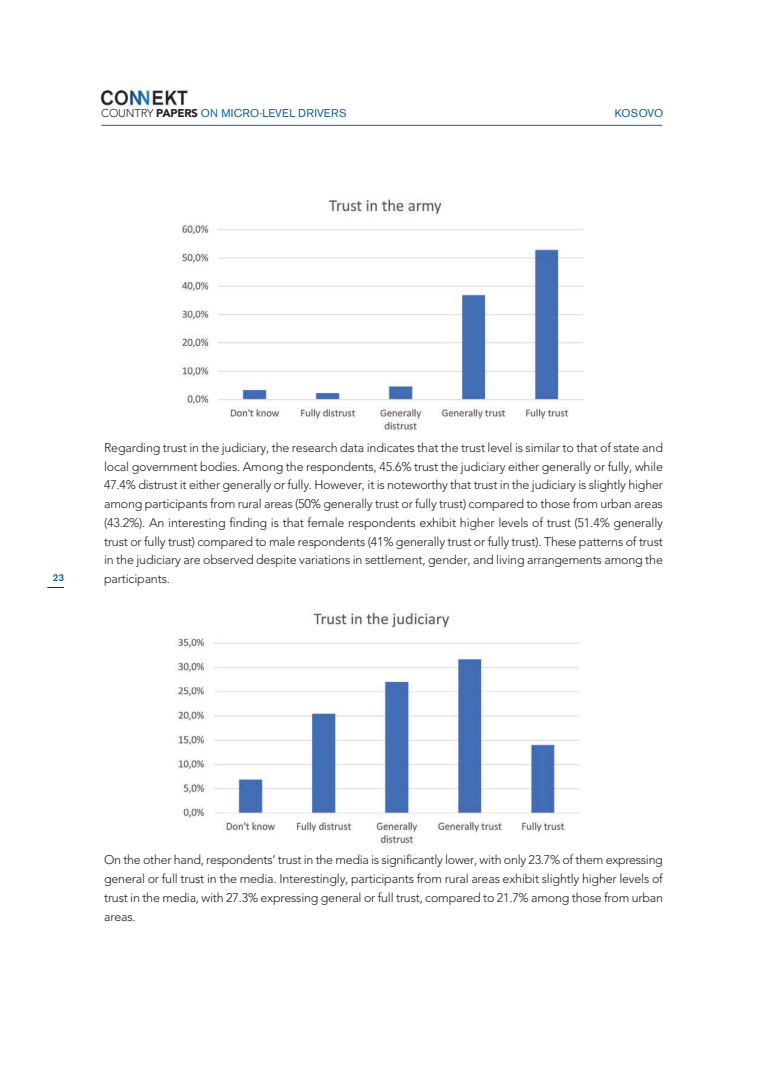
<style>
.page{position:relative;width:780px;height:1088px;background:#fff}
.page>*{position:absolute;margin:0;border:0;box-sizing:border-box;transform-origin:0 0}
.t1{font:300 12.5px/18.8px "Avenir LT Pro";letter-spacing:-.015em;color:#231f20;text-align:justify}
.t2{font:11.25px "Akzidenz Grotesk BE";letter-spacing:.02em;color:#185f95}
.t3{font:500 10px "Akzidenz Grotesk BE";color:#185f95}
.s1{font-family:"Avenir LT Pro";font-weight:300;color:#231f20}
.s2{font-family:"Avenir LT Pro";font-weight:900;color:#231f20}
</style>
<div class="page">
<img style="left:100px;top:87px;width:88px;height:20px">
<svg style="left:47px;top:587px;width:17px;height:1px"></svg>
<hr style="left:101px;top:125px;width:561px;height:1px;background:#185f95">
<img style="left:180px;top:199px;width:404px;height:232px">
<img style="left:176px;top:610px;width:404px;height:235px">
<p class="t2" style="left:101px;top:109px;width:247px"><span class="s1">COUNTRY</span> <span class="s2">PAPERS</span> ON MICRO-LEVEL DRIVERS</p>
<p class="t2" style="left:614px;top:109px;width:50px">KOSOVO</p>
<p class="t3" style="left:53px;top:574px;width:13px">23</p>
<p class="t1" style="left:104px;top:439px;width:560px">Regarding trust in the judiciary, the research data indicates that the trust level is similar to that of state and local government bodies. Among the respondents, 45.6% trust the judiciary either generally or fully, while 47.4% distrust it either generally or fully. However, it is noteworthy that trust in the judiciary is slightly higher among participants from rural areas (50% generally trust or fully trust) compared to those from urban areas (43.2%). An interesting finding is that female respondents exhibit higher levels of trust (51.4% generally trust or fully trust) compared to male respondents (41% generally trust or fully trust). These patterns of trust in the judiciary are observed despite variations in settlement, gender, and living arrangements among the participants.</p>
<p class="t1" style="left:104px;top:852px;width:560px">On the other hand, respondents’ trust in the media is significantly lower, with only 23.7% of them expressing general or full trust in the media. Interestingly, participants from rural areas exhibit slightly higher levels of trust in the media, with 27.3% expressing general or full trust, compared to 21.7% among those from urban areas.</p>
</div>
